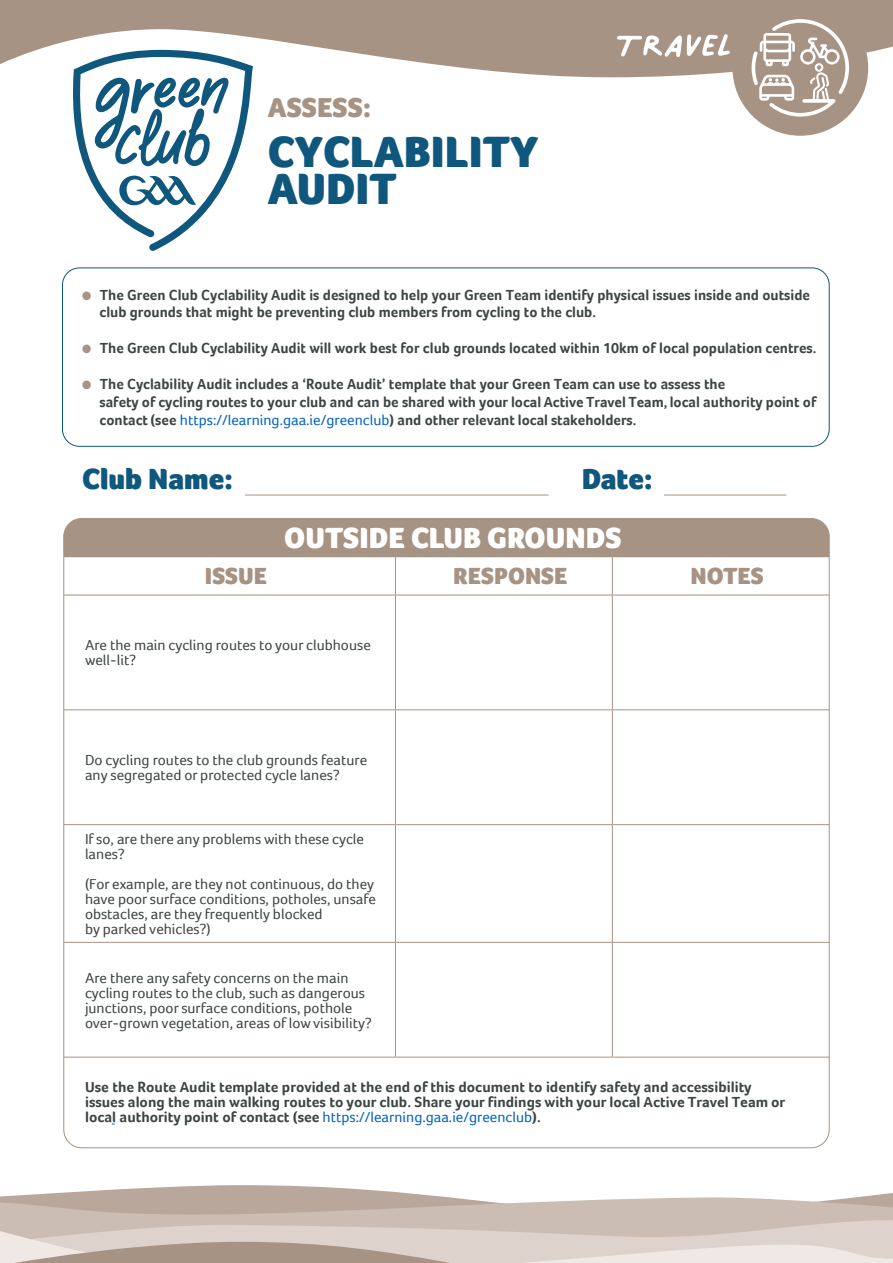
<style>
.page{position:relative;width:893px;height:1263px;background:#fff}
.page>*{position:absolute;margin:0;border:0;box-sizing:border-box;transform-origin:0 0}
.t1{font:66.15px "Palmer Lake Print";color:#fff;scale:1.05 1}
.t2{font:900 45px "Foco";color:#0f577d}
.t3{font:900 30px "Foco";color:#fff}
.t4{font:900 30px "Foco";color:#0f577d}
.t5{font:900 28.2px "Foco";color:#a79383}
.t6{font:900 24px "Foco";color:#a79383}
.No_Spacing{font:700 15px/15px "Foco";color:#3d4543}
.No_Spacing-2{font:15px/15px "Foco";color:#3d4543}
.s1{color:#a79383}
.s2{font-family:"Foco Trial"}
.s3{font-weight:400;color:#0563c1}
</style>
<div class="page">
<svg style="left:10px;top:1185px;width:883px;height:11px"></svg>
<svg style="left:0;top:1196px;width:893px;height:5px;fill:#b9a79b"></svg>
<svg style="left:0;top:1201px;width:893px;height:26px;background:#c8b9af"></svg>
<svg style="left:0;top:1227px;width:893px;height:36px;background:#d4c7c0"></svg>
<div style="left:64px;top:518px;width:765px;height:38px;background:#a79383"></div>
<hr style="left:64px;top:556px;width:331px;height:1px;background:#a79383">
<hr style="left:395px;top:556px;width:217px;height:1px;background:#a79383">
<hr style="left:395px;top:557px;width:1px;height:38px;background:#a79383">
<hr style="left:612px;top:556px;width:217px;height:1px;background:#a79383">
<hr style="left:612px;top:557px;width:1px;height:38px;background:#a79383">
<hr style="left:64px;top:595px;width:331px;height:1px;background:#a79383">
<hr style="left:395px;top:595px;width:217px;height:1px;background:#a79383">
<hr style="left:395px;top:595px;width:1px;height:114px;background:#a79383">
<hr style="left:612px;top:595px;width:217px;height:1px;background:#a79383">
<hr style="left:612px;top:595px;width:1px;height:114px;background:#a79383">
<hr style="left:64px;top:709px;width:331px;height:1px;background:#a79383">
<hr style="left:395px;top:709px;width:217px;height:1px;background:#a79383">
<hr style="left:395px;top:710px;width:1px;height:114px;background:#a79383">
<hr style="left:612px;top:709px;width:217px;height:1px;background:#a79383">
<hr style="left:612px;top:710px;width:1px;height:114px;background:#a79383">
<hr style="left:64px;top:824px;width:331px;height:1px;background:#a79383">
<hr style="left:395px;top:824px;width:217px;height:1px;background:#a79383">
<hr style="left:395px;top:825px;width:1px;height:117px;background:#a79383">
<hr style="left:612px;top:824px;width:217px;height:1px;background:#a79383">
<hr style="left:612px;top:825px;width:1px;height:117px;background:#a79383">
<hr style="left:64px;top:942px;width:331px;height:1px;background:#a79383">
<hr style="left:395px;top:942px;width:217px;height:1px;background:#a79383">
<hr style="left:395px;top:943px;width:1px;height:114px;background:#a79383">
<hr style="left:612px;top:942px;width:217px;height:1px;background:#a79383">
<hr style="left:612px;top:943px;width:1px;height:114px;background:#a79383">
<hr style="left:64px;top:1057px;width:331px;height:1px;background:#a79383">
<hr style="left:395px;top:1057px;width:217px;height:1px;background:#a79383">
<hr style="left:612px;top:1057px;width:217px;height:1px;background:#a79383">
<div style="left:62px;top:267px;width:768px;height:180px;border:1px solid #0f577d;border-radius:17px"></div>
<svg style="left:0;top:0;width:893px;height:77px;fill:#a79383"></svg>
<div style="left:732px;top:0;width:136px;height:136px;background:#a79383;border-radius:50%"></div>
<svg style="left:752px;top:19px;width:97px;height:98px"></svg>
<svg style="left:73px;top:50px;width:180px;height:201px"></svg>
<hr style="left:245px;top:495px;width:304px;height:1px;background:#a79383">
<hr style="left:664px;top:495px;width:122px;height:1px;background:#a79383">
<p class="t5" style="left:268px;top:91px;width:105px">ASSESS:</p>
<p class="t2" style="left:268px;top:126px;width:272px">CYCLABILITY</p>
<p class="t2" style="left:268px;top:163px;width:131px">AUDIT</p>
<p class="t1" style="left:615px;top:11px;width:113px">Travel</p>
<p class="No_Spacing" style="left:100px;top:286px;width:712px;line-height:17.7px;text-indent:-17px"><span class="s1">●</span> The Green Club Cyclability Audit is designed to help your Green Team identify physical issues inside and outside club grounds that might be preventing club members from cycling to the club.</p>
<p class="No_Spacing" style="left:82px;top:341px;width:736px"><span class="s1">●</span> The Green Club Cyclability Audit will work best for club grounds located within 10km of local population centres.</p>
<p class="No_Spacing" style="left:100px;top:375px;width:718px;line-height:17.9px;text-indent:-17px"><span class="s1">●</span> The Cyclability Audit includes a ‘Route Audit’ template that your Green Team can use to assess the<br>safety of cycling routes to your club and can be shared with your <span class="s2">local Active Travel Team,</span> local authority point of contact (see <span class="s3">https://learning.gaa.ie/greenclub</span>) and other relevant local stakeholders.</p>
<p class="t4" style="left:82px;top:462px;width:152px">Club Name:</p>
<p class="t4" style="left:582px;top:462px;width:73px">Date:</p>
<p class="t3" style="left:284px;top:521px;width:339px">OUTSIDE CLUB GROUNDS</p>
<p class="t6" style="left:205px;top:562px;width:64px">ISSUE</p>
<p class="t6" style="left:453px;top:562px;width:116px">RESPONSE</p>
<p class="t6" style="left:690px;top:562px;width:75px">NOTES</p>
<p class="No_Spacing-2" style="left:85px;top:638px;width:287px">Are the main cycling routes to your clubhouse well-lit?</p>
<p class="No_Spacing-2" style="left:85px;top:752px;width:284px">Do cycling routes to the club grounds feature any segregated or protected cycle lanes?</p>
<p class="No_Spacing-2" style="left:85px;top:831px;width:280px">If so, are there any problems with these cycle lanes?</p>
<p class="No_Spacing-2" style="left:85px;top:876px;width:292px">(For example, are they not continuous, do they have poor surface conditions, potholes, unsafe obstacles, are they frequently blocked<br>by parked vehicles?)</p>
<p class="No_Spacing-2" style="left:85px;top:970px;width:288px">Are there any safety concerns on the main cycling routes to the club, such as dangerous junctions, poor surface conditions, pothole over-grown vegetation, areas of low visibility?</p>
<p class="No_Spacing" style="left:85px;top:1079px;width:702px">Use the Route Audit template provided at the end of this document to identify safety and accessibility issues along the main walking routes to your club. Share your findings with your <span class="s2">local Active Travel Team or </span>local authority point of contact (see <span class="s3">https://learning.gaa.ie/greenclub</span>).</p>
</div>
